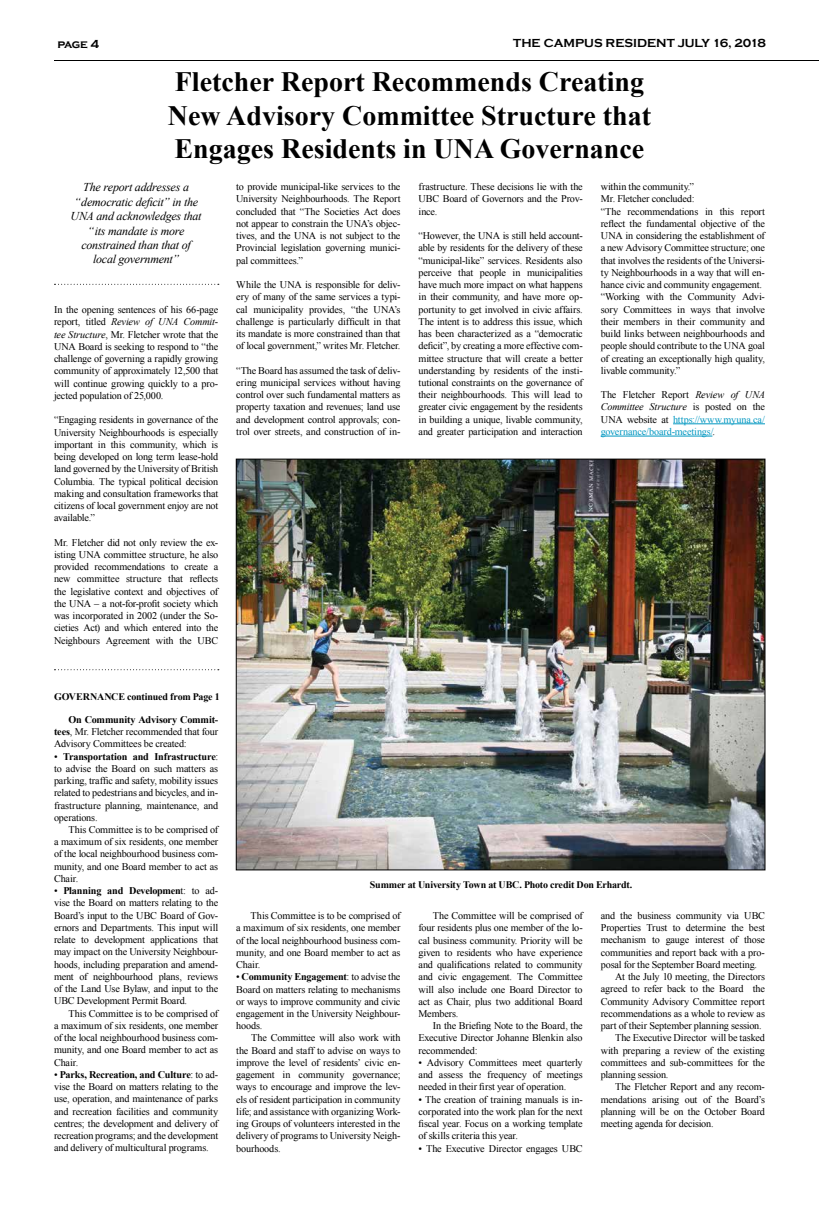
<style>
.page{position:relative;width:819px;height:1224px;background:#fff}
.page>*{position:absolute;margin:0;border:0;box-sizing:border-box;transform-origin:0 0}
.t1{font:700 28px/33.6px "Times New Roman";color:#000}
.t2{font:italic 12px/14.4px "Times New Roman";letter-spacing:-.02em;color:#000;text-align:center}
.t3{font:700 12px "Copperplate Gothic";color:#000}
.t4{font:10.2px/12.2px "Times New Roman";letter-spacing:-.015em;color:#000;text-align:justify}
.t5{font:10.2px/12.2px "Times New Roman";letter-spacing:-.015em;color:#0097c1;text-align:justify}
.t6{font:700 10px "Times New Roman";letter-spacing:-.02em;color:#000}
.s1{font-style:italic}
.s2{color:#000}
.s3{font-style:italic;color:#000}
.s4{font-weight:700}
</style>
<div class="page">
<hr style="left:54px;top:60px;width:765px;height:1px;background:#000">
<svg style="left:55px;top:284px;width:164px;height:1px"></svg>
<hr style="left:673px;top:424px;width:92px;height:1px;background:#0097c1">
<hr style="left:601px;top:436px;width:111px;height:1px;background:#0097c1">
<img style="left:238px;top:461px;width:526px;height:407px">
<svg style="left:55px;top:669px;width:164px;height:1px"></svg>
<p class="t3" style="left:57px;top:38px;width:43px">page 4</p>
<p class="t3" style="left:513px;top:37px;width:254px">THE CAMPUS RESIDENT JULY 16, 2018</p>
<h1 class="t1" style="left:168px;top:64px;width:485px">Fletcher Report Recommends Creating<br>New Advisory Committee Structure that<br>Engages Residents in UNA Governance</h1>
<p class="t2" style="left:71px;top:180px;width:133px">The report addresses a “democratic deficit” in the<br>UNA and acknowledges that “its mandate is more constrained than that of local government”</p>
<p class="t4" style="left:54px;top:303px;width:166px">In the opening sentences of his 66-page report, titled <span class="s1">Review of UNA Commit&shy;tee Structure</span>, Mr. Fletcher wrote that the UNA Board is seeking to respond to “the challenge of governing a rapidly growing community of approximately 12,500 that will continue growing quickly to a pro&shy;jected population of 25,000.</p>
<p class="t4" style="left:54px;top:414px;width:166px">“Engaging residents in governance of the University Neighbourhoods is especially important in this community, which is being developed on long term lease-hold land governed by the University of British Columbia. The typical political decision making and consultation frameworks that citizens of local government enjoy are not available.”</p>
<p class="t4" style="left:54px;top:536px;width:166px">Mr. Fletcher did not only review the ex&shy;isting UNA committee structure, he also provided recommendations to create a new committee structure that reflects the legislative context and objectives of the UNA – a not-for-profit society which was incorporated in 2002 (under the So&shy;cieties Act) and which entered into the Neighbours Agreement with the UBC</p>
<p class="t4" style="left:236px;top:180px;width:166px">to provide municipal-like services to the University Neighbourhoods. The Report concluded that “The Societies Act does not appear to constrain the UNA’s objec&shy;tives, and the UNA is not subject to the Provincial legislation governing munici&shy;pal committees.”</p>
<p class="t4" style="left:236px;top:278px;width:166px">While the UNA is responsible for deliv&shy;ery of many of the same services a typi&shy;cal municipality provides, “the UNA’s challenge is particularly difficult in that its mandate is more constrained than that of local government,” writes Mr. Fletcher.</p>
<p class="t4" style="left:236px;top:364px;width:166px">“The Board has assumed the task of deliv&shy;ering municipal services without having control over such fundamental matters as property taxation and revenues; land use and development control approvals; con&shy;trol over streets, and construction of in-</p>
<p class="t4" style="left:418px;top:180px;width:166px">frastructure. These decisions lie with the UBC Board of Governors and the Prov&shy;ince.</p>
<p class="t4" style="left:418px;top:229px;width:166px">“However, the UNA is still held account&shy;able by residents for the delivery of these “municipal-like” services. Residents also perceive that people in municipalities have much more impact on what happens in their community, and have more op&shy;portunity to get involved in civic affairs.<br>The intent is to address this issue, which has been characterized as a “democratic deficit”, by creating a more effective com&shy;mittee structure that will create a better understanding by residents of the insti&shy;tutional constraints on the governance of their neighbourhoods. This will lead to greater civic engagement by the residents in building a unique, livable community, and greater participation and interaction</p>
<p class="t4" style="left:601px;top:180px;width:166px;text-align:left">within the community.”<br>Mr. Fletcher concluded:<br>“The recommendations in this report reflect the fundamental objective of the UNA in considering the establishment of a new Advisory Committee structure; one that involves the residents of the Universi&shy;ty Neighbourhoods in a way that will en&shy;hance civic and community engagement. “Working with the Community Advi&shy;sory Committees in ways that involve their members in their community and build links between neighbourhoods and people should contribute to the UNA goal of creating an exceptionally high quality, livable community.”</p>
<p class="t5" style="left:601px;top:389px;width:166px"><span class="s2">The Fletcher Report</span> <span class="s3">Review of UNA Committee Structure</span> <span class="s2">is posted on the UNA website at</span> https://www.myuna.ca/ governance/board-meetings/<span class="s2">.</span></p>
<p class="t6" style="left:54px;top:690px;width:167px">GOVERNANCE continued from Page 1</p>
<p class="t4" style="left:54px;top:713px;width:166px;text-indent:14px"><span class="s4">On Community Advisory Commit&shy;tees</span>, Mr. Fletcher recommended that four Advisory Committees be created:</p>
<p class="t4" style="left:54px;top:750px;width:166px">• <span class="s4">Transportation and Infrastructure</span>: to advise the Board on such matters as parking, traffic and safety, mobility issues related to pedestrians and bicycles, and in&shy;frastructure planning, maintenance, and operations.</p>
<p class="t4" style="left:54px;top:823px;width:166px;text-indent:14px">This Committee is to be comprised of a maximum of six residents, one member of the local neighbourhood business com&shy;munity, and one Board member to act as Chair.</p>
<p class="t4" style="left:54px;top:885px;width:166px">• <span class="s4">Planning and Developmen</span>t: to ad&shy;vise the Board on matters relating to the Board’s input to the UBC Board of Gov&shy;ernors and Departments. This input will relate to development applications that may impact on the University Neighbour&shy;hoods, including preparation and amend&shy;ment of neighbourhood plans, reviews of the Land Use Bylaw, and input to the UBC Development Permit Board.</p>
<p class="t4" style="left:54px;top:1007px;width:166px;text-indent:14px">This Committee is to be comprised of a maximum of six residents, one member of the local neighbourhood business com&shy;munity, and one Board member to act as Chair.</p>
<p class="t4" style="left:54px;top:1068px;width:166px">• <span class="s4">Parks, Recreation, and Culture</span>: to ad&shy;vise the Board on matters relating to the use, operation, and maintenance of parks and recreation facilities and community centres; the development and delivery of recreation programs; and the development and delivery of multicultural programs.</p>
<p class="t6" style="left:370px;top:878px;width:264px">Summer at University Town at UBC. Photo credit Don Erhardt.</p>
<p class="t4" style="left:236px;top:909px;width:166px;text-indent:14px">This Committee is to be comprised of a maximum of six residents, one member of the local neighbourhood business com&shy;munity, and one Board member to act as Chair.</p>
<p class="t4" style="left:236px;top:971px;width:166px">• <span class="s4">Community Engagement</span>: to advise the Board on matters relating to mechanisms or ways to improve community and civic engagement in the University Neighbour&shy;hoods.</p>
<p class="t4" style="left:236px;top:1032px;width:166px;text-indent:15px">The Committee will also work with the Board and staff to advise on ways to improve the level of residents’ civic en&shy;gagement in community governance; ways to encourage and improve the lev&shy;els of resident participation in community life; and assistance with organizing Work&shy;ing Groups of volunteers interested in the delivery of programs to University Neigh&shy;bourhoods.</p>
<p class="t4" style="left:418px;top:909px;width:166px;text-indent:14px">The Committee will be comprised of four residents plus one member of the lo&shy;cal business community. Priority will be given to residents who have experience and qualifications related to community and civic engagement. The Committee will also include one Board Director to act as Chair, plus two additional Board Members.</p>
<p class="t4" style="left:418px;top:1020px;width:166px;text-indent:14px">In the Briefing Note to the Board, the Executive Director Johanne Blenkin also recommended:</p>
<p class="t4" style="left:418px;top:1056px;width:166px">• Advisory Committees meet quarterly and assess the frequency of meetings needed in their first year of operation.</p>
<p class="t4" style="left:418px;top:1093px;width:166px">• The creation of training manuals is in&shy;corporated into the work plan for the next fiscal year. Focus on a working template of skills criteria this year.</p>
<p class="t4" style="left:418px;top:1142px;width:166px">• The Executive Director engages UBC</p>
<p class="t4" style="left:601px;top:909px;width:166px">and the business community via UBC</p>
<p class="t4" style="left:601px;top:922px;width:166px">Properties Trust to determine the best</p>
<p class="t4" style="left:601px;top:934px;width:166px">mechanism to gauge interest of those</p>
<p class="t4" style="left:601px;top:946px;width:166px">communities and report back with a pro-</p>
<p class="t4" style="left:601px;top:958px;width:158px">posal for the September Board meeting.</p>
<p class="t4" style="left:615px;top:971px;width:151px">At the July 10 meeting, the Directors</p>
<p class="t4" style="left:601px;top:983px;width:166px">agreed to refer back to the Board the</p>
<p class="t4" style="left:601px;top:995px;width:166px">Community Advisory Committee report</p>
<p class="t4" style="left:601px;top:1007px;width:166px">recommendations as a whole to review as</p>
<p class="t4" style="left:601px;top:1020px;width:163px">part of their September planning session.</p>
<p class="t4" style="left:615px;top:1032px;width:151px">The Executive Director will be tasked</p>
<p class="t4" style="left:601px;top:1044px;width:166px">with preparing a review of the existing</p>
<p class="t4" style="left:601px;top:1056px;width:166px">committees and sub-committees for the</p>
<p class="t4" style="left:601px;top:1068px;width:69px">planning session.</p>
<p class="t4" style="left:615px;top:1081px;width:151px">The Fletcher Report and any recom-</p>
<p class="t4" style="left:601px;top:1093px;width:166px">mendations arising out of the Board’s</p>
<p class="t4" style="left:601px;top:1105px;width:166px">planning will be on the October Board</p>
<p class="t4" style="left:601px;top:1117px;width:114px">meeting agenda for decision.</p>
</div>
